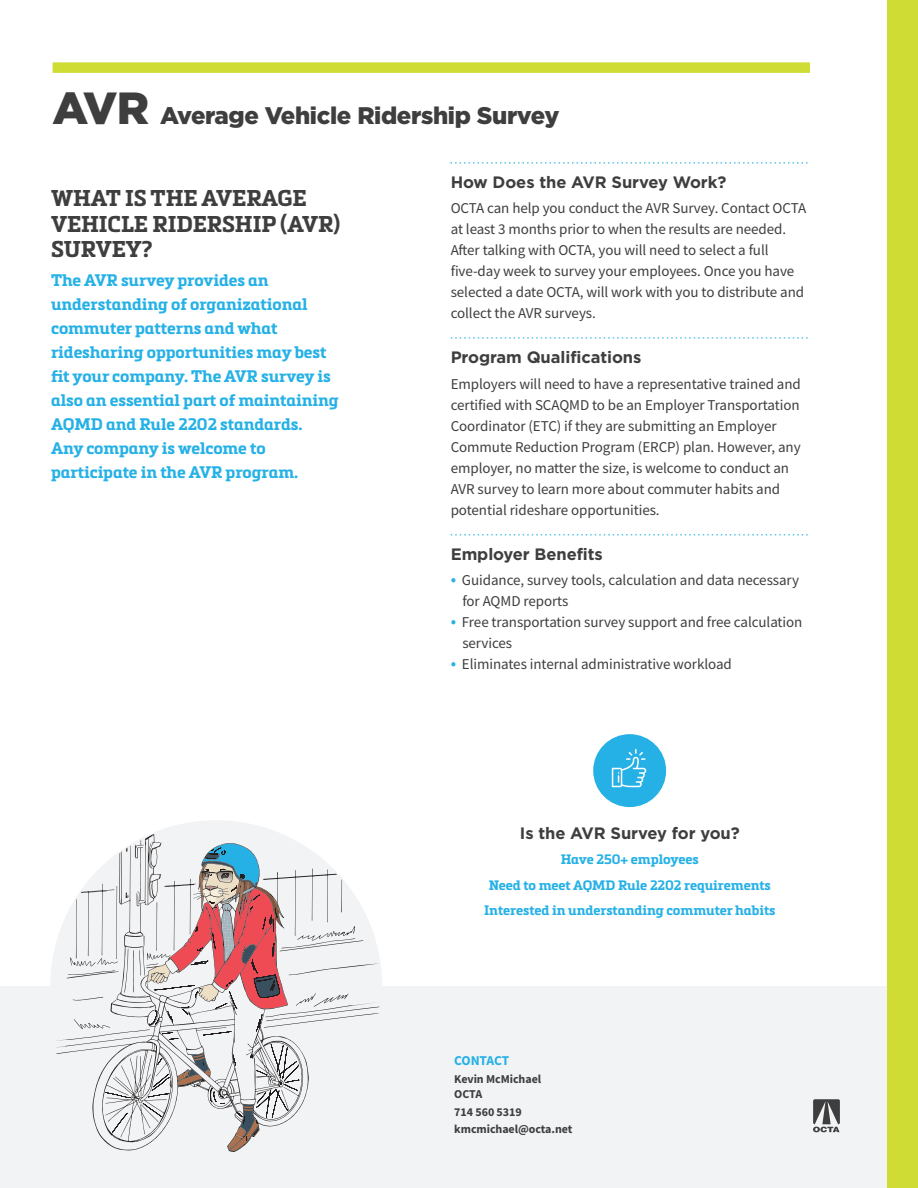
<style>
.page{position:relative;width:918px;height:1188px;background:#fff}
.page>*{position:absolute;margin:0;border:0;box-sizing:border-box;transform-origin:0 0}
.t1{font:900 24px "Gotham HTF";letter-spacing:-.015em;color:#3e3e3f}
.t2{font:700 22.5px/25.5px "Metronic Slab Pro";letter-spacing:-.005em;color:#3e3e3f}
.t3{font:700 16.5px/24px "Metronic Slab Pro";letter-spacing:-.005em;color:#26b1e6}
.t4{font:700 16.5px "Gotham HTF";letter-spacing:-.005em;color:#3e3e3f}
.t5{font:15px/21px "Source Sans Pro";letter-spacing:-.005em;color:#3e3e3f}
.t6{font:700 13.5px/25.5px "Metronic Slab Pro";letter-spacing:-.005em;color:#26b1e6;text-align:center}
.t7{font:700 13.5px "Source Sans Pro";letter-spacing:-.015em;color:#26b1e6}
.t8{font:700 12px/15px "Source Sans Pro";letter-spacing:-.005em;color:#3e3e3f}
.s1{font-size:45px}
.s2{font-size:18px;color:#26b1e6}
</style>
<div class="page">
<div style="left:0;top:987px;width:918px;height:201px;background:#f2f3f4"></div>
<svg style="left:451px;top:162px;width:357px;height:1px"></svg>
<svg style="left:451px;top:337px;width:357px;height:1px"></svg>
<svg style="left:451px;top:534px;width:357px;height:1px"></svg>
<div style="left:53px;top:62px;width:757px;height:11px;background:#cedc33"></div>
<div style="left:593px;top:734px;width:73px;height:73px;background:#26b1e6;border-radius:50%"></div>
<svg style="left:612px;top:749px;width:34px;height:38px"></svg>
<div style="left:887px;top:0;width:31px;height:1188px;background:#cedc33"></div>
<svg style="left:813px;top:1099px;width:27px;height:33px"></svg>
<svg style="left:50px;top:821px;width:333px;height:331px"></svg>
<h1 class="t1" style="left:53px;top:102px;width:508px"><span class="s1">AVR</span> Average Vehicle Ridership Survey</h1>
<h2 class="t2" style="left:51px;top:185px;width:291px">WHAT IS THE AVERAGE<br>VEHICLE RIDERSHIP (AVR)<br>SURVEY?</h2>
<p class="t3" style="left:51px;top:268px;width:289px">The AVR survey provides an understanding of organizational commuter patterns and what ridesharing opportunities may best fit your company. The AVR survey is also an essential part of maintaining<br>AQMD and Rule 2202 standards.<br>Any company is welcome to participate in the AVR program.</p>
<p class="t4" style="left:451px;top:172px;width:277px">How Does the AVR Survey Work?</p>
<p class="t5" style="left:451px;top:198px;width:357px">OCTA can help you conduct the AVR Survey. Contact OCTA at least 3 months prior to when the results are needed.<br>After talking with OCTA, you will need to select a full five-day week to survey your employees. Once you have selected a date OCTA, will work with you to distribute and collect the AVR surveys.</p>
<p class="t4" style="left:451px;top:348px;width:192px">Program Qualifications</p>
<p class="t5" style="left:451px;top:373px;width:352px">Employers will need to have a representative trained and certified with SCAQMD to be an Employer Transportation Coordinator (ETC) if they are submitting an Employer Commute Reduction Program (ERCP) plan. However, any employer, no matter the size, is welcome to conduct an AVR survey to learn more about commuter habits and potential rideshare opportunities.</p>
<p class="t4" style="left:451px;top:544px;width:154px">Employer Benefits</p>
<p class="t5" style="left:462px;top:570px;width:338px;text-indent:-12px"><span class="s2">•</span> Guidance, survey tools, calculation and data necessary for AQMD reports</p>
<p class="t5" style="left:462px;top:612px;width:342px;text-indent:-12px"><span class="s2">•</span> Free transportation survey support and free calculation services</p>
<p class="t5" style="left:451px;top:654px;width:283px"><span class="s2">•</span> Eliminates internal administrative workload</p>
<p class="t4" style="left:520px;top:823px;width:221px">Is the AVR Survey for you?</p>
<p class="t6" style="left:484px;top:847px;width:293px">Have 250+ employees<br>Need to meet AQMD Rule 2202 requirements<br>Interested in understanding commuter habits</p>
<p class="t7" style="left:454px;top:1051px;width:56px">CONTACT</p>
<p class="t8" style="left:454px;top:1071px;width:88px">Kevin McMichael<br>OCTA</p>
<p class="t8" style="left:454px;top:1104px;width:120px;line-height:16.5px">714 560 5319 kmcmichael@octa.net</p>
</div>
